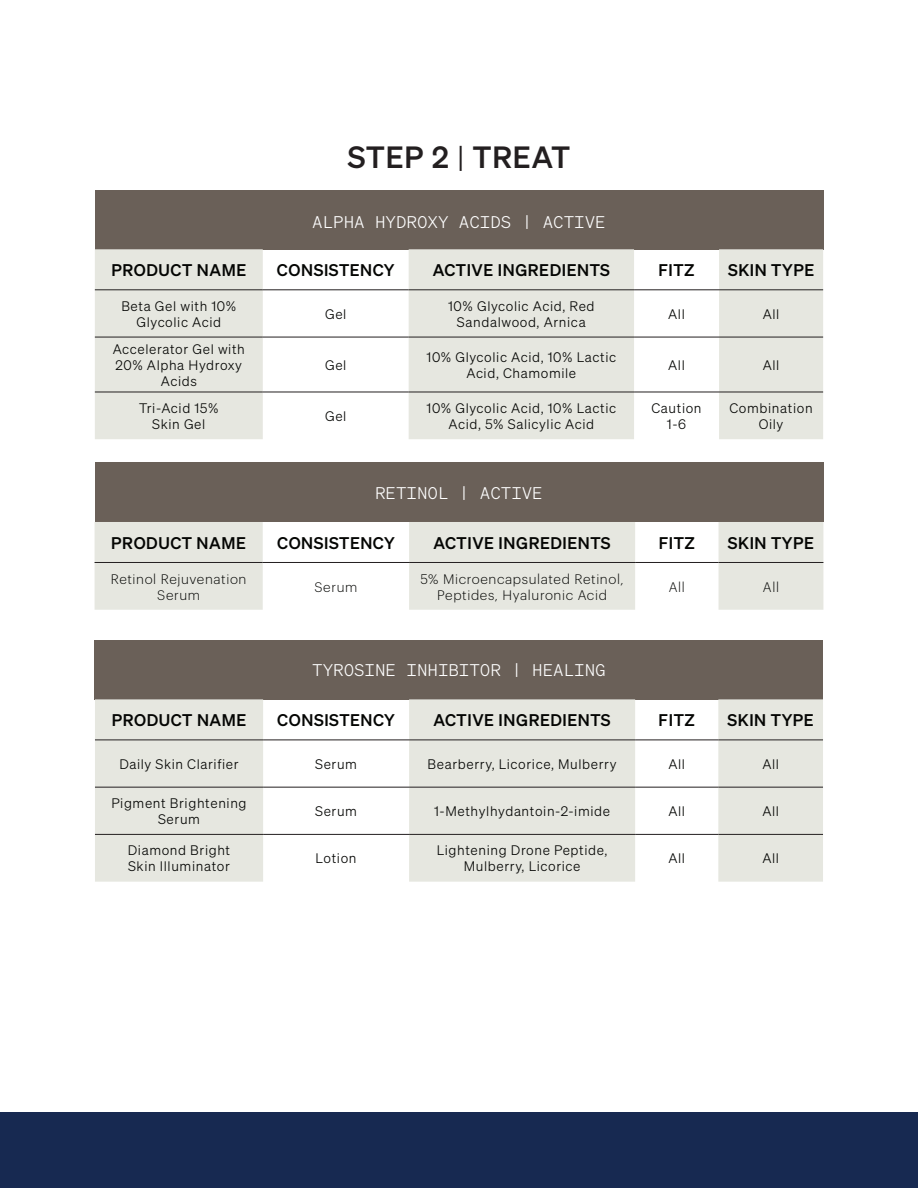
<style>
.page{position:relative;width:918px;height:1188px;background:#fff}
.page>*{position:absolute;margin:0;border:0;box-sizing:border-box;transform-origin:0 0}
.t1{font:30px "Sohne Kraftig";letter-spacing:.035em;color:#231f20}
.t2{font:16.5px "Sohne Kraftig";letter-spacing:.035em;color:#040503}
.t3{font:16.5px "Sohne Mono Leicht";letter-spacing:.035em;color:#fff}
.t4{font:13.5px/16.2px "Sohne Leicht";letter-spacing:.045em;color:#040503;text-align:center}
.t5{font:300 13.5px/16.2px "Graphik";letter-spacing:.045em;color:#040503;text-align:center}
.s1{font-family:"Sohne Leicht"}
</style>
<div class="page">
<div style="left:0;top:1113px;width:918px;height:75px;background:#172951"></div>
<div style="left:95px;top:190px;width:728px;height:59px;background:#6a6058"></div>
<svg style="left:95px;top:249px;width:728px;height:190px;fill:#e6e7e0"></svg>
<hr style="left:95px;top:337px;width:168px;height:1px;background:#231f20">
<hr style="left:263px;top:337px;width:146px;height:1px;background:#231f20">
<hr style="left:409px;top:337px;width:225px;height:1px;background:#231f20">
<hr style="left:634px;top:337px;width:85px;height:1px;background:#231f20">
<hr style="left:719px;top:337px;width:104px;height:1px;background:#231f20">
<hr style="left:95px;top:392px;width:168px;height:1px;background:#231f20">
<hr style="left:263px;top:392px;width:146px;height:1px;background:#231f20">
<hr style="left:409px;top:392px;width:225px;height:1px;background:#231f20">
<hr style="left:634px;top:392px;width:85px;height:1px;background:#231f20">
<hr style="left:719px;top:392px;width:104px;height:1px;background:#231f20">
<hr style="left:95px;top:289px;width:168px;height:1px;background:#231f20">
<hr style="left:263px;top:289px;width:146px;height:1px;background:#231f20">
<hr style="left:409px;top:289px;width:225px;height:1px;background:#231f20">
<hr style="left:634px;top:289px;width:85px;height:1px;background:#231f20">
<hr style="left:719px;top:289px;width:104px;height:1px;background:#231f20">
<div style="left:95px;top:462px;width:728px;height:60px;background:#6a6058"></div>
<svg style="left:95px;top:522px;width:728px;height:88px;fill:#e6e7e0"></svg>
<hr style="left:95px;top:562px;width:168px;height:1px;background:#231f20">
<hr style="left:263px;top:562px;width:146px;height:1px;background:#231f20">
<hr style="left:409px;top:562px;width:226px;height:1px;background:#231f20">
<hr style="left:635px;top:562px;width:84px;height:1px;background:#231f20">
<hr style="left:719px;top:562px;width:104px;height:1px;background:#231f20">
<div style="left:95px;top:640px;width:728px;height:59px;background:#6a6058"></div>
<svg style="left:95px;top:699px;width:728px;height:183px;fill:#e6e7e0"></svg>
<hr style="left:95px;top:787px;width:168px;height:1px;background:#231f20">
<hr style="left:263px;top:787px;width:146px;height:1px;background:#231f20">
<hr style="left:409px;top:787px;width:226px;height:1px;background:#231f20">
<hr style="left:635px;top:787px;width:83px;height:1px;background:#231f20">
<hr style="left:718px;top:787px;width:105px;height:1px;background:#231f20">
<hr style="left:95px;top:834px;width:168px;height:1px;background:#231f20">
<hr style="left:263px;top:834px;width:146px;height:1px;background:#231f20">
<hr style="left:409px;top:834px;width:226px;height:1px;background:#231f20">
<hr style="left:635px;top:834px;width:83px;height:1px;background:#231f20">
<hr style="left:718px;top:834px;width:105px;height:1px;background:#231f20">
<hr style="left:95px;top:740px;width:168px;height:1px;background:#231f20">
<hr style="left:263px;top:740px;width:146px;height:1px;background:#231f20">
<hr style="left:409px;top:740px;width:226px;height:1px;background:#231f20">
<hr style="left:635px;top:740px;width:83px;height:1px;background:#231f20">
<hr style="left:718px;top:740px;width:105px;height:1px;background:#231f20">
<p class="t1" style="left:348px;top:138px;width:224px">STEP 2 <span class="s1">|</span> TREAT</p>
<p class="t3" style="left:313px;top:212px;width:294px">ALPHA HYDROXY ACIDS | ACTIVE</p>
<p class="t2" style="left:111px;top:260px;width:136px">PRODUCT NAME</p>
<p class="t2" style="left:277px;top:260px;width:119px">CONSISTENCY</p>
<p class="t2" style="left:433px;top:260px;width:179px">ACTIVE INGREDIENTS</p>
<p class="t2" style="left:658px;top:260px;width:38px">FITZ</p>
<p class="t2" style="left:728px;top:260px;width:88px">SKIN TYPE</p>
<p class="t4" style="left:121px;top:297px;width:116px">Beta Gel with 10%<br>Glycolic Acid</p>
<p class="t4" style="left:325px;top:306px;width:23px">Gel</p>
<p class="t4" style="left:448px;top:297px;width:148px">10% Glycolic Acid, Red<br>Sandalwood, Arnica</p>
<p class="t4" style="left:668px;top:306px;width:18px">All</p>
<p class="t4" style="left:763px;top:306px;width:18px">All</p>
<p class="t4" style="left:113px;top:340px;width:134px">Accelerator Gel with<br>20% Alpha Hydroxy<br>Acids</p>
<p class="t4" style="left:325px;top:357px;width:23px">Gel</p>
<p class="t4" style="left:427px;top:349px;width:191px">10% Glycolic Acid, 10% Lactic<br>Acid, Chamomile</p>
<p class="t4" style="left:668px;top:357px;width:18px">All</p>
<p class="t4" style="left:763px;top:357px;width:18px">All</p>
<p class="t4" style="left:139px;top:400px;width:81px">Tri-Acid 15%<br>Skin Gel</p>
<p class="t4" style="left:325px;top:408px;width:23px">Gel</p>
<p class="t4" style="left:427px;top:400px;width:191px">10% Glycolic Acid, 10% Lactic<br>Acid, 5% Salicylic Acid</p>
<p class="t4" style="left:651px;top:400px;width:52px">Caution<br>1-6</p>
<p class="t4" style="left:730px;top:400px;width:85px">Combination</p>
<p class="t4" style="left:759px;top:416px;width:26px">Oily</p>
<p class="t3" style="left:375px;top:483px;width:169px">RETINOL | ACTIVE</p>
<p class="t2" style="left:111px;top:533px;width:136px">PRODUCT NAME</p>
<p class="t2" style="left:277px;top:533px;width:119px">CONSISTENCY</p>
<p class="t2" style="left:434px;top:533px;width:179px">ACTIVE INGREDIENTS</p>
<p class="t2" style="left:659px;top:533px;width:38px">FITZ</p>
<p class="t2" style="left:728px;top:533px;width:88px">SKIN TYPE</p>
<p class="t5" style="left:111px;top:569px;width:137px">Retinol Rejuvenation<br>Serum</p>
<p class="t5" style="left:315px;top:578px;width:44px">Serum</p>
<p class="t5" style="left:421px;top:569px;width:205px">5% Microencapsulated Retinol,<br>Peptides, Hyaluronic Acid</p>
<p class="t5" style="left:669px;top:578px;width:18px">All</p>
<p class="t5" style="left:763px;top:578px;width:18px">All</p>
<p class="t3" style="left:313px;top:660px;width:294px">TYROSINE INHIBITOR | HEALING</p>
<p class="t2" style="left:112px;top:710px;width:136px">PRODUCT NAME</p>
<p class="t2" style="left:277px;top:710px;width:119px">CONSISTENCY</p>
<p class="t2" style="left:434px;top:710px;width:179px">ACTIVE INGREDIENTS</p>
<p class="t2" style="left:659px;top:710px;width:38px">FITZ</p>
<p class="t2" style="left:728px;top:710px;width:88px">SKIN TYPE</p>
<p class="t4" style="left:119px;top:756px;width:121px">Daily Skin Clarifier</p>
<p class="t4" style="left:315px;top:756px;width:44px">Serum</p>
<p class="t4" style="left:428px;top:756px;width:191px">Bearberry, Licorice, Mulberry</p>
<p class="t4" style="left:668px;top:756px;width:18px">All</p>
<p class="t4" style="left:762px;top:756px;width:18px">All</p>
<p class="t4" style="left:111px;top:795px;width:137px">Pigment Brightening<br>Serum</p>
<p class="t4" style="left:315px;top:803px;width:44px">Serum</p>
<p class="t4" style="left:434px;top:803px;width:177px">1-Methylhydantoin-2-imide</p>
<p class="t4" style="left:668px;top:803px;width:18px">All</p>
<p class="t4" style="left:762px;top:803px;width:18px">All</p>
<p class="t4" style="left:128px;top:842px;width:104px;text-align:left">Diamond Bright<br>Skin Illuminator</p>
<p class="t4" style="left:316px;top:850px;width:42px">Lotion</p>
<p class="t4" style="left:437px;top:842px;width:172px">Lightening Drone Peptide,<br>Mulberry, Licorice</p>
<p class="t4" style="left:668px;top:850px;width:18px">All</p>
<p class="t4" style="left:762px;top:850px;width:18px">All</p>
</div>
